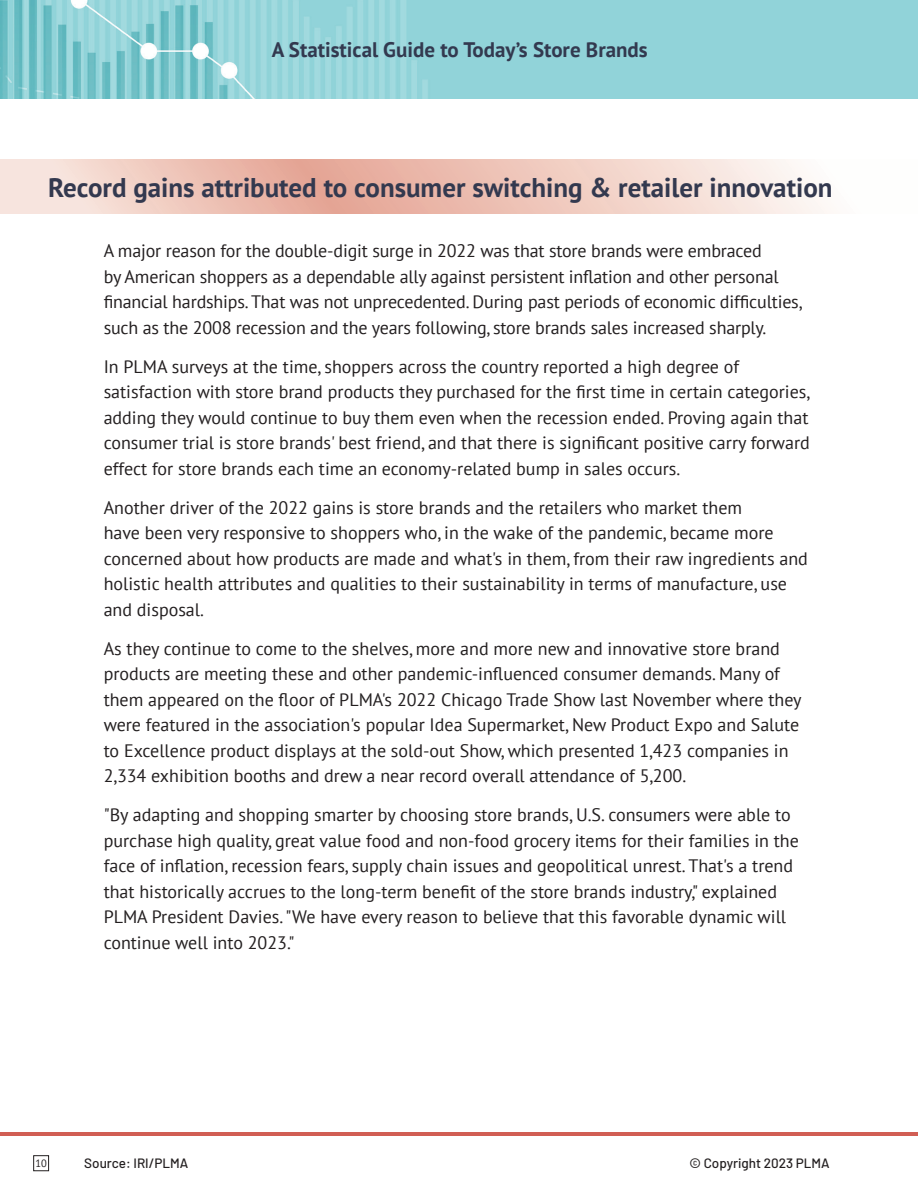
<style>
.page{position:relative;width:918px;height:1188px;background:#fff}
.page>*{position:absolute;margin:0;border:0;box-sizing:border-box;transform-origin:0 0}
.Blue_Subhead{font:700 27px "PT Sans";color:#33394f}
.t1{font:700 21px "PT Sans";color:#33394f}
.Paragraph_Copy{font:18px/25.5px "PT Sans";color:#231f20}
.t2{font:500 13.5px "Barlow";color:#231f20}
.t3{font:10.5px "PT Sans";color:#231f20}
</style>
<div class="page">
<img style="left:0;top:0;width:918px;height:98px">
<hr style="left:0;top:1132px;width:918px;height:3px;background:#d15e54">
<div style="left:33px;top:1155px;width:16px;height:16px;border:1px solid #231f20"></div>
<svg style="left:0;top:160px;width:828px;height:54px;background:#f0ccc2"></svg>
<p class="t1" style="left:272px;top:36px;width:378px">A Statistical Guide to Today’s Store Brands</p>
<p class="Blue_Subhead" style="left:48px;top:170px;width:786px">Record gains attributed to consumer switching &amp; retailer innovation</p>
<p class="Paragraph_Copy" style="left:104px;top:238px;width:700px">A major reason for the double-digit surge in 2022 was that store brands were embraced<br>by American shoppers as a dependable ally against persistent inflation and other personal financial hardships. That was not unprecedented. During past periods of economic difficulties, such as the 2008 recession and the years following, store brands sales increased sharply.</p>
<p class="Paragraph_Copy" style="left:104px;top:353px;width:708px">In PLMA surveys at the time, shoppers across the country reported a high degree of satisfaction with store brand products they purchased for the first time in certain categories, adding they would continue to buy them even when the recession ended. Proving again that consumer trial is store brands' best friend, and that there is significant positive carry forward effect for store brands each time an economy-related bump in sales occurs.</p>
<p class="Paragraph_Copy" style="left:104px;top:494px;width:706px">Another driver of the 2022 gains is store brands and the retailers who market them<br>have been very responsive to shoppers who, in the wake of the pandemic, became more concerned about how products are made and what's in them, from their raw ingredients and holistic health attributes and qualities to their sustainability in terms of manufacture, use and disposal.</p>
<p class="Paragraph_Copy" style="left:104px;top:635px;width:699px">As they continue to come to the shelves, more and more new and innovative store brand products are meeting these and other pandemic-influenced consumer demands. Many of them appeared on the floor of PLMA's 2022 Chicago Trade Show last November where they were featured in the association's popular Idea Supermarket, New Product Expo and Salute to Excellence product displays at the sold-out Show, which presented 1,423 companies in 2,334 exhibition booths and drew a near record overall attendance of 5,200.</p>
<p class="Paragraph_Copy" style="left:104px;top:802px;width:697px">"By adapting and shopping smarter by choosing store brands, U.S. consumers were able to purchase high quality, great value food and non-food grocery items for their families in the face of inflation, recession fears, supply chain issues and geopolitical unrest. That's a trend that historically accrues to the long-term benefit of the store brands industry," explained PLMA President Davies. "We have every reason to believe that this favorable dynamic will continue well into 2023."</p>
<p class="t3" style="left:35px;top:1157px;width:13px">10</p>
<p class="t2" style="left:84px;top:1154px;width:106px">Source: IRI/PLMA</p>
<p class="t2" style="left:689px;top:1154px;width:142px">© Copyright 2023 PLMA</p>
</div>
